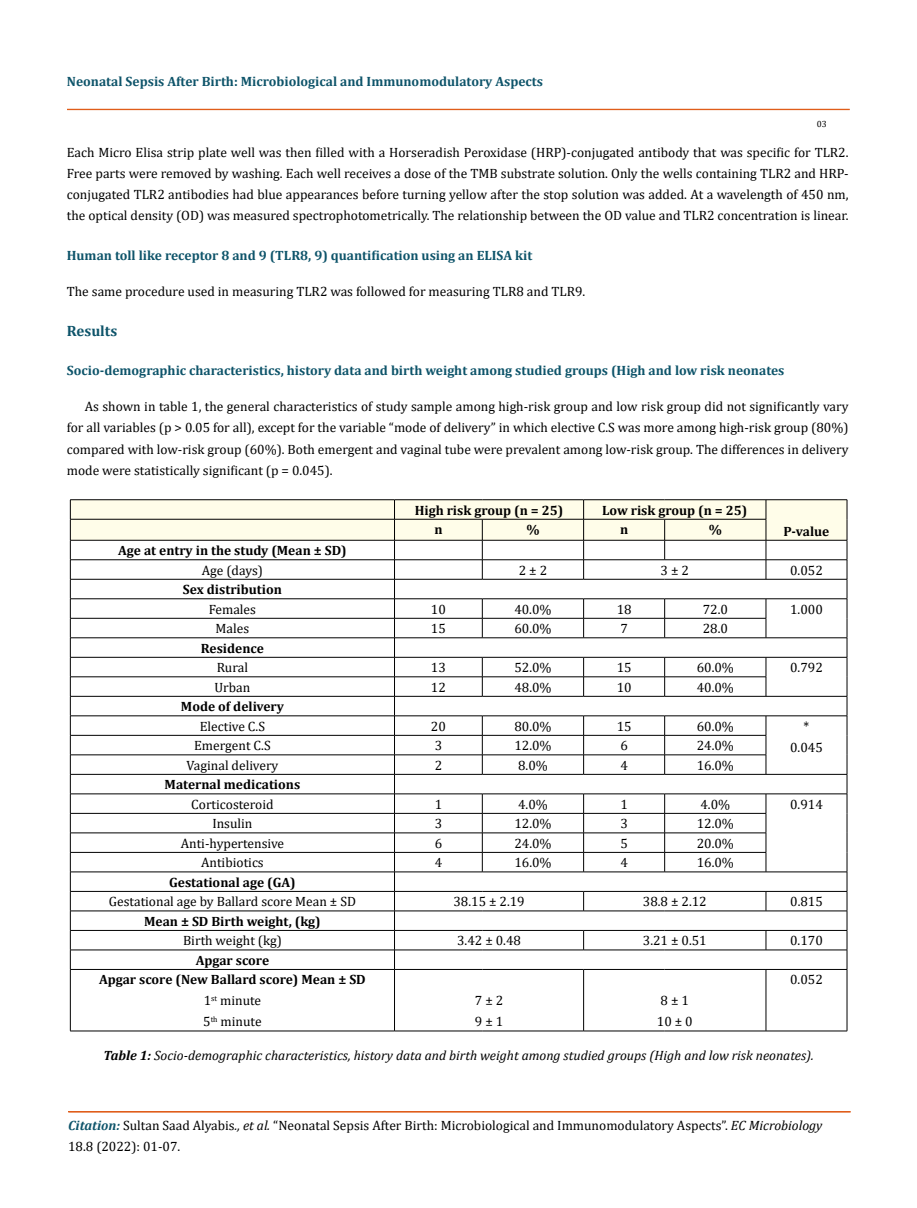
<style>
.page{position:relative;width:917px;height:1208px;background:#fff}
.page>*{position:absolute;margin:0;border:0;box-sizing:border-box;transform-origin:0 0}
.t1{font:700 15px "Cambria";color:#0e546a}
.t2{font:13.5px/21px "Cambria";color:#000}
.t3{font:700 13.5px "Cambria";color:#0e546a}
.t4{font:700 13.5px/19.5px "Cambria";color:#000;text-align:center}
.t5{font:italic 13.5px "Cambria";color:#000}
.t6{font:9px "Cambria";color:#000}
.s1{font-weight:700}
.s2{font-weight:700;font-style:italic;color:#0e546a}
.s3{font-style:italic}
</style>
<div class="page">
<div style="left:67px;top:109px;width:782px;height:1px;border:1px solid #e05d1a"></div>
<div style="left:68px;top:1111px;width:782px;height:1px;border:1px solid #e05d1a"></div>
<hr style="left:70px;top:499px;width:324px;height:1px;background:#000">
<hr style="left:394px;top:499px;width:88px;height:1px;background:#000">
<hr style="left:482px;top:499px;width:101px;height:1px;background:#000">
<hr style="left:583px;top:499px;width:81px;height:1px;background:#000">
<hr style="left:664px;top:499px;width:102px;height:1px;background:#000">
<hr style="left:766px;top:499px;width:81px;height:1px;background:#000">
<svg style="left:70px;top:500px;width:777px;height:469px"></svg>
<hr style="left:70px;top:969px;width:324px;height:1px;background:#000">
<hr style="left:70px;top:969px;width:1px;height:61px;background:#000">
<hr style="left:394px;top:969px;width:88px;height:1px;background:#000">
<hr style="left:394px;top:969px;width:1px;height:61px;background:#000">
<hr style="left:482px;top:969px;width:101px;height:1px;background:#000">
<hr style="left:583px;top:969px;width:81px;height:1px;background:#000">
<hr style="left:583px;top:969px;width:1px;height:61px;background:#000">
<hr style="left:664px;top:969px;width:102px;height:1px;background:#000">
<hr style="left:766px;top:969px;width:81px;height:1px;background:#000">
<hr style="left:765px;top:969px;width:1px;height:61px;background:#000">
<hr style="left:846px;top:969px;width:1px;height:61px;background:#000">
<hr style="left:70px;top:1030px;width:324px;height:1px;background:#000">
<hr style="left:394px;top:1030px;width:88px;height:1px;background:#000">
<hr style="left:482px;top:1030px;width:101px;height:1px;background:#000">
<hr style="left:583px;top:1030px;width:81px;height:1px;background:#000">
<hr style="left:664px;top:1030px;width:102px;height:1px;background:#000">
<hr style="left:766px;top:1030px;width:81px;height:1px;background:#000">
<p class="t3" style="left:67px;top:72px;width:478px">Neonatal Sepsis After Birth: Microbiological and Immunomodulatory Aspects</p>
<p class="t6" style="left:816px;top:118px;width:11px">03</p>
<p class="t2" style="left:67px;top:142px;width:783px;text-align:justify">Each Micro Elisa strip plate well was then filled with a Horseradish Peroxidase (HRP)-conjugated antibody that was specific for TLR2.<br>Free parts were removed by washing. Each well receives a dose of the TMB substrate solution. Only the wells containing TLR2 and HRP&shy;conjugated TLR2 antibodies had blue appearances before turning yellow after the stop solution was added. At a wavelength of 450 nm, the optical density (OD) was measured spectrophotometrically. The relationship between the OD value and TLR2 concentration is linear.</p>
<p class="t3" style="left:67px;top:246px;width:467px">Human toll like receptor 8 and 9 (TLR8, 9) quantification using an ELISA kit</p>
<p class="t2" style="left:67px;top:281px;width:520px">The same procedure used in measuring TLR2 was followed for measuring TLR8 and TLR9.</p>
<p class="t1" style="left:67px;top:320px;width:52px">Results</p>
<p class="t3" style="left:67px;top:361px;width:719px">Socio-demographic characteristics, history data and birth weight among studied groups (High and low risk neonates</p>
<p class="t2" style="left:67px;top:396px;width:783px;text-align:justify;text-indent:18px">As shown in table 1, the general characteristics of study sample among high-risk group and low risk group did not significantly vary for all variables (p &gt; 0.05 for all), except for the variable “mode of delivery” in which elective C.S was more among high-risk group (80%) compared with low-risk group (60%). Both emergent and vaginal tube were prevalent among low-risk group. The differences in delivery mode were statistically significant (p = 0.045).</p>
<p class="t4" style="left:415px;top:500px;width:150px">High risk group (n = 25)</p>
<p class="t4" style="left:602px;top:500px;width:147px">Low risk group (n = 25)</p>
<p class="t4" style="left:434px;top:519px;width:10px">n</p>
<p class="t4" style="left:526px;top:519px;width:15px">%</p>
<p class="t4" style="left:620px;top:519px;width:10px">n</p>
<p class="t4" style="left:708px;top:519px;width:15px">%</p>
<p class="t4" style="left:783px;top:521px;width:47px">P-value</p>
<p class="t4" style="left:118px;top:540px;width:230px">Age at entry in the study (Mean ± SD)</p>
<p class="t2" style="left:202px;top:559px;width:63px">Age (days)</p>
<p class="t2" style="left:518px;top:559px;width:30px">2 ± 2</p>
<p class="t2" style="left:660px;top:559px;width:30px">3 ± 2</p>
<p class="t2" style="left:790px;top:559px;width:34px">0.052</p>
<p class="t4" style="left:183px;top:579px;width:100px">Sex distribution</p>
<p class="t2" style="left:209px;top:598px;width:49px">Females</p>
<p class="t2" style="left:431px;top:598px;width:16px">10</p>
<p class="t2" style="left:514px;top:598px;width:39px">40.0%</p>
<p class="t2" style="left:616px;top:598px;width:16px">18</p>
<p class="t2" style="left:702px;top:598px;width:27px">72.0</p>
<p class="t2" style="left:790px;top:598px;width:34px">1.000</p>
<p class="t2" style="left:215px;top:618px;width:35px">Males</p>
<p class="t2" style="left:431px;top:618px;width:16px">15</p>
<p class="t2" style="left:514px;top:618px;width:39px">60.0%</p>
<p class="t2" style="left:620px;top:618px;width:9px">7</p>
<p class="t2" style="left:702px;top:618px;width:27px">28.0</p>
<p class="t4" style="left:201px;top:638px;width:65px">Residence</p>
<p class="t2" style="left:217px;top:657px;width:33px">Rural</p>
<p class="t2" style="left:431px;top:657px;width:16px">13</p>
<p class="t2" style="left:514px;top:657px;width:39px">52.0%</p>
<p class="t2" style="left:616px;top:657px;width:16px">15</p>
<p class="t2" style="left:696px;top:657px;width:39px">60.0%</p>
<p class="t2" style="left:790px;top:657px;width:34px">0.792</p>
<p class="t2" style="left:214px;top:676px;width:37px">Urban</p>
<p class="t2" style="left:431px;top:676px;width:16px">12</p>
<p class="t2" style="left:514px;top:676px;width:39px">48.0%</p>
<p class="t2" style="left:616px;top:676px;width:16px">10</p>
<p class="t2" style="left:696px;top:676px;width:39px">40.0%</p>
<p class="t4" style="left:181px;top:696px;width:104px">Mode of delivery</p>
<p class="t2" style="left:200px;top:715px;width:67px">Elective C.S</p>
<p class="t2" style="left:431px;top:715px;width:16px">20</p>
<p class="t2" style="left:514px;top:715px;width:39px">80.0%</p>
<p class="t2" style="left:616px;top:715px;width:16px">15</p>
<p class="t2" style="left:696px;top:715px;width:39px">60.0%</p>
<p class="t2" style="left:803px;top:715px;width:7px">*</p>
<p class="t2" style="left:194px;top:735px;width:78px">Emergent C.S</p>
<p class="t2" style="left:434px;top:735px;width:9px">3</p>
<p class="t2" style="left:514px;top:735px;width:39px">12.0%</p>
<p class="t2" style="left:620px;top:735px;width:9px">6</p>
<p class="t2" style="left:696px;top:735px;width:39px">24.0%</p>
<p class="t2" style="left:790px;top:736px;width:34px">0.045</p>
<p class="t2" style="left:186px;top:754px;width:93px">Vaginal delivery</p>
<p class="t2" style="left:434px;top:754px;width:9px">2</p>
<p class="t2" style="left:518px;top:754px;width:31px">8.0%</p>
<p class="t2" style="left:620px;top:754px;width:9px">4</p>
<p class="t2" style="left:696px;top:754px;width:39px">16.0%</p>
<p class="t4" style="left:165px;top:774px;width:137px">Maternal medications</p>
<p class="t2" style="left:191px;top:793px;width:84px">Corticosteroid</p>
<p class="t2" style="left:434px;top:793px;width:9px">1</p>
<p class="t2" style="left:518px;top:793px;width:31px">4.0%</p>
<p class="t2" style="left:620px;top:793px;width:9px">1</p>
<p class="t2" style="left:700px;top:793px;width:31px">4.0%</p>
<p class="t2" style="left:790px;top:793px;width:34px">0.914</p>
<p class="t2" style="left:212px;top:813px;width:42px">Insulin</p>
<p class="t2" style="left:434px;top:813px;width:9px">3</p>
<p class="t2" style="left:514px;top:813px;width:39px">12.0%</p>
<p class="t2" style="left:620px;top:813px;width:9px">3</p>
<p class="t2" style="left:696px;top:813px;width:39px">12.0%</p>
<p class="t2" style="left:181px;top:832px;width:105px">Anti-hypertensive</p>
<p class="t2" style="left:434px;top:832px;width:9px">6</p>
<p class="t2" style="left:514px;top:832px;width:39px">24.0%</p>
<p class="t2" style="left:620px;top:832px;width:9px">5</p>
<p class="t2" style="left:696px;top:832px;width:39px">20.0%</p>
<p class="t2" style="left:201px;top:852px;width:64px">Antibiotics</p>
<p class="t2" style="left:434px;top:852px;width:9px">4</p>
<p class="t2" style="left:514px;top:852px;width:39px">16.0%</p>
<p class="t2" style="left:620px;top:852px;width:9px">4</p>
<p class="t2" style="left:696px;top:852px;width:39px">16.0%</p>
<p class="t4" style="left:169px;top:872px;width:128px">Gestational age (GA)</p>
<p class="t2" style="left:109px;top:891px;width:249px">Gestational age by Ballard score Mean ± SD</p>
<p class="t2" style="left:453px;top:891px;width:73px">38.15 ± 2.19</p>
<p class="t2" style="left:643px;top:891px;width:65px">38.8 ± 2.12</p>
<p class="t2" style="left:790px;top:891px;width:34px">0.815</p>
<p class="t4" style="left:144px;top:911px;width:178px">Mean ± SD Birth weight, (kg)</p>
<p class="t2" style="left:183px;top:930px;width:100px">Birth weight (kg)</p>
<p class="t2" style="left:457px;top:930px;width:65px">3.42 ± 0.48</p>
<p class="t2" style="left:643px;top:930px;width:65px">3.21 ± 0.51</p>
<p class="t2" style="left:790px;top:930px;width:34px">0.170</p>
<p class="t4" style="left:99px;top:950px;width:268px">Apgar score<br>Apgar score (New Ballard score) Mean ± SD</p>
<p class="t2" style="left:203px;top:990px;width:60px">1<sup>st</sup> minute<br>5<sup>th</sup> minute</p>
<p class="t2" style="left:475px;top:990px;width:30px">7 ± 2<br>9 ± 1</p>
<p class="t2" style="left:657px;top:990px;width:37px">8 ± 1<br>10 ± 0</p>
<p class="t2" style="left:790px;top:969px;width:34px">0.052</p>
<p class="t5" style="left:103px;top:1046px;width:712px"><span class="s1">Table 1:</span> Socio-demographic characteristics, history data and birth weight among studied groups (High and low risk neonates).</p>
<p class="t2" style="left:68px;top:1115px;width:755px"><span class="s2">Citation:</span> Sultan Saad Alyabis<span class="s3">., et al.</span> “Neonatal Sepsis After Birth: Microbiological and Immunomodulatory Aspects”. <span class="s3">EC Microbiology<br></span>18.8 (2022): 01-07.</p>
</div>
